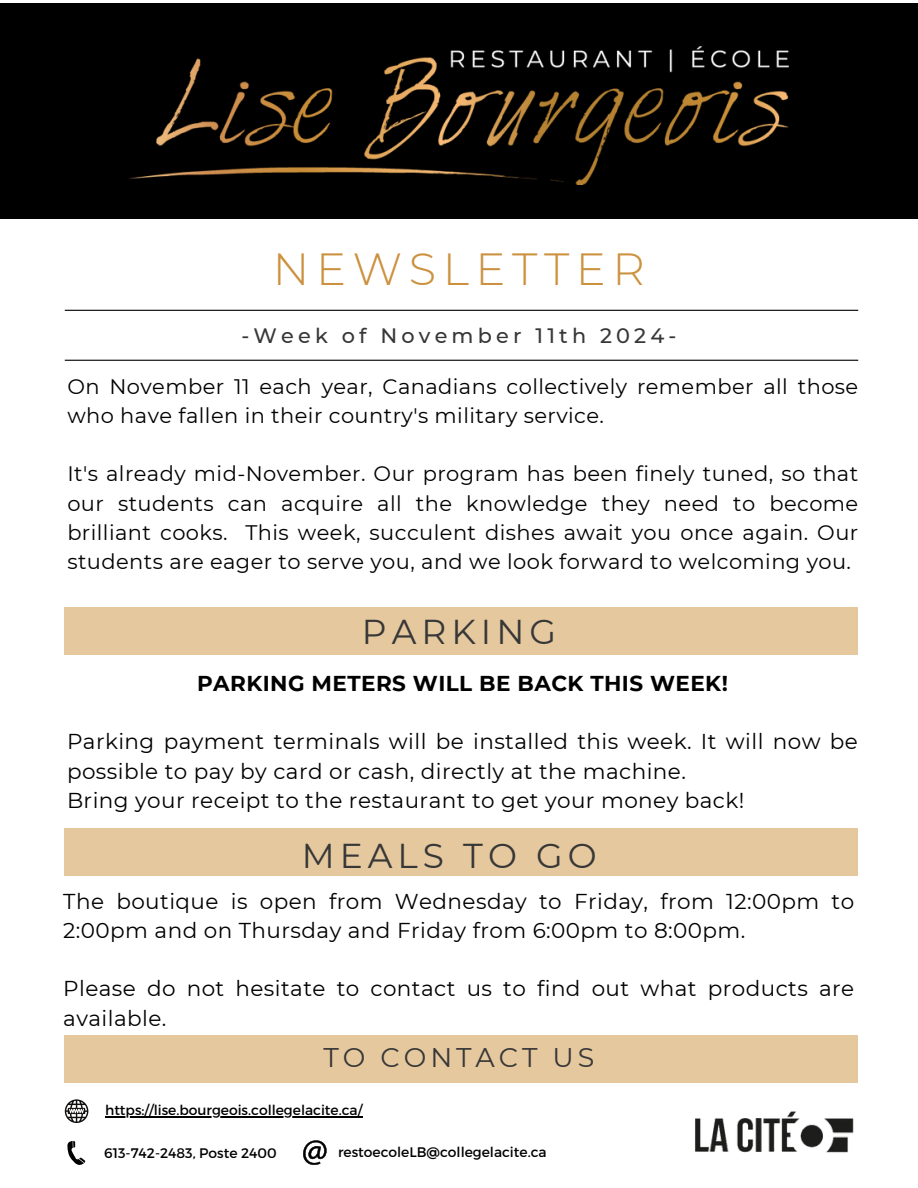
<style>
.page{position:relative;width:918px;height:1188px;background:#fff}
.page>*{position:absolute;margin:0;border:0;box-sizing:border-box;transform-origin:0 0}
.t1{font:300 45px "Montserrat";letter-spacing:.145em;color:#cc913e}
.t2{font:34.5px "Montserrat";letter-spacing:.145em;color:#373737}
.t3{font:27px "Montserrat";letter-spacing:.145em;color:#373737}
.t4{font:21.45px/29.2px "Montserrat";letter-spacing:.02em;color:#000}
.t5{font:700 21.45px "Montserrat";letter-spacing:.02em;color:#000}
.t6{font:21px/29.2px "Montserrat";letter-spacing:.02em;color:#000}
.t7{font:500 20.85px "Montserrat";letter-spacing:.2em;color:#373737}
.t8{font:13.8px "Montserrat";color:#000}
</style>
<div class="page">
<svg style="left:65px;top:1099px;width:23px;height:24px"></svg>
<svg style="left:67px;top:1141px;width:18px;height:24px"></svg>
<svg style="left:303px;top:1140px;width:24px;height:25px"></svg>
<hr style="left:65px;top:310px;width:793px;height:1px;background:#000">
<hr style="left:65px;top:360px;width:793px;height:1px;background:#000">
<img style="left:695px;top:1111px;width:159px;height:42px">
<div style="left:0;top:3px;width:918px;height:215px;background:#000"></div>
<img style="left:130px;top:46px;width:659px;height:139px">
<div style="left:65px;top:828px;width:793px;height:48px;background:#e5c89e"></div>
<div style="left:65px;top:1035px;width:793px;height:47px;background:#e5c89e"></div>
<hr style="left:105px;top:1117px;width:257px;height:1px;background:#000">
<div style="left:65px;top:608px;width:793px;height:47px;background:#e5c89e"></div>
<h6 class="t1" style="left:273px;top:242px;width:373px">NEWSLETTER</h6>
<h6 class="t7" style="left:241px;top:323px;width:436px">-Week of November 11th 2024-</h6>
<p class="t6" style="left:67px;top:371px;width:792px">On November 11 each year, Canadians collectively remember all those who have fallen in their country's military service.</p>
<p class="t6" style="left:67px;top:459px;width:792px;text-align:justify">It's already mid-November. Our program has been finely tuned, so that our students can acquire all the knowledge they need to become brilliant cooks. This week, succulent dishes await you once again. Our students are eager to serve you, and we look forward to welcoming you.</p>
<p class="t2" style="left:362px;top:611px;width:196px">PARKING</p>
<p class="t5" style="left:197px;top:670px;width:532px">PARKING METERS WILL BE BACK THIS WEEK!</p>
<p class="t4" style="left:67px;top:727px;width:792px">Parking payment terminals will be installed this week. It will now be possible to pay by card or cash, directly at the machine.<br>Bring your receipt to the restaurant to get your money back!</p>
<p class="t2" style="left:302px;top:835px;width:296px">MEALS TO GO</p>
<p class="t4" style="left:63px;top:886px;width:792px">The boutique is open from Wednesday to Friday, from 12:00pm to<br>2:00pm and on Thursday and Friday from 6:00pm to 8:00pm.</p>
<h6 class="t4" style="left:63px;top:974px;width:792px">Please do not hesitate to contact us to find out what products are available.</h6>
<h6 class="t3" style="left:323px;top:1041px;width:273px">TO CONTACT US</h6>
<h4 class="t8" style="left:105px;top:1101px;width:259px">https://lise.bourgeois.collegelacite.ca/</h4>
<h6 class="t8" style="left:104px;top:1144px;width:174px">613-742-2483, Poste 2400</h6>
<p class="t8" style="left:338px;top:1143px;width:210px">restoecoleLB@collegelacite.ca</p>
</div>
